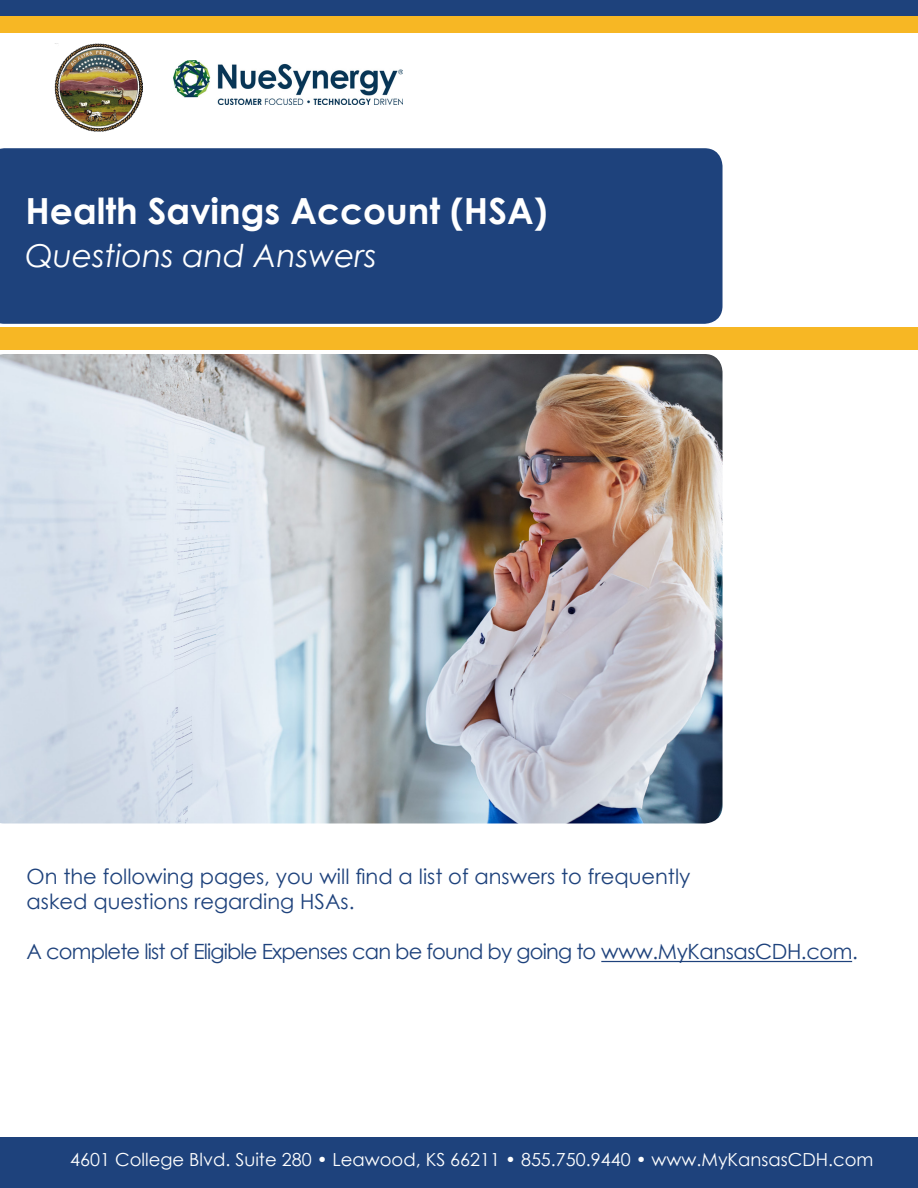
<style>
.page{position:relative;width:918px;height:1188px;background:#fff}
.page>*{position:absolute;margin:0;border:0;box-sizing:border-box;transform-origin:0 0}
.t1{font:700 36px "Century Gothic";color:#fff}
.t2{font:italic 31.5px "Century Gothic";color:#fff}
.t3{font:21px/25.2px "Century Gothic";color:#1e427c}
.t4{font:21px "Century Gothic";letter-spacing:-.04em;color:#1e427c}
.t5{font:18px "Century Gothic";color:#fff}
</style>
<div class="page">
<div style="left:0;top:0;width:918px;height:16px;background:#1e427c"></div>
<div style="left:0;top:148px;width:723px;height:176px;background:#1e427c"></div>
<div style="left:0;top:16px;width:918px;height:17px;background:#f7b724"></div>
<div style="left:0;top:1138px;width:918px;height:50px;background:#1e427c"></div>
<div style="left:0;top:327px;width:918px;height:23px;background:#f7b724"></div>
<img style="left:0;top:354px;width:723px;height:470px">
<hr style="left:601px;top:961px;width:251px;height:1px;background:#1e427c">
<img style="left:174px;top:60px;width:229px;height:44px">
<img style="left:54px;top:43px;width:89px;height:89px">
<h1 class="t1" style="left:26px;top:184px;width:524px">Health Savings Account (HSA)</h1>
<h2 class="t2" style="left:26px;top:234px;width:353px">Questions and Answers</h2>
<p class="t3" style="left:27px;top:863px;width:665px">On the following pages, you will find a list of answers to frequently asked questions regarding HSAs.</p>
<p class="t4" style="left:27px;top:937px;width:833px">A complete list of Eligible Expenses can be found by going to www.MyKansasCDH.com.</p>
<p class="t5" style="left:70px;top:1147px;width:805px">4601 College Blvd. Suite 280 • Leawood, KS 66211 • 855.750.9440 • www.MyKansasCDH.com</p>
</div>
